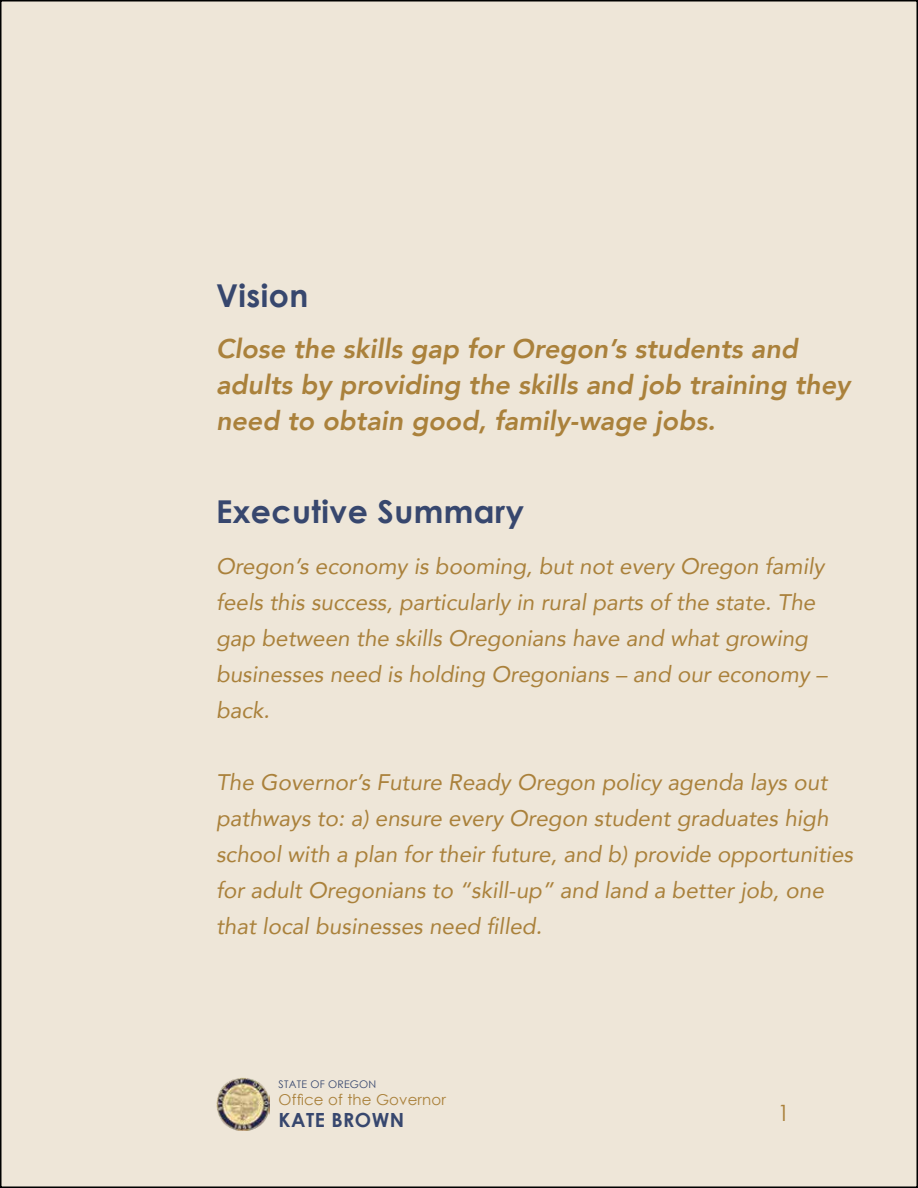
<style>
.page{position:relative;width:918px;height:1188px;background:#fff}
.page>*{position:absolute;margin:0;border:0;box-sizing:border-box;transform-origin:0 0}
.t1{font:700 31.5px "Century Gothic";letter-spacing:.015em;color:#37476e}
.t2{font:italic 800 27px/36px "Avenir";color:#aa813b}
.t3{font:italic 22.5px/36px "Avenir";color:#aa813b}
.t4{font:22.5px "Century Gothic";color:#aa813b}
.t5{font:700 19.5px "Century Gothic";letter-spacing:.025em;color:#37476e}
.t6{font:15px "Century Gothic";letter-spacing:.01em;color:#aa813b}
.t7{font:10.5px "Century Gothic";letter-spacing:.02em;color:#37476e}
</style>
<div class="page">
<div style="left:1px;top:1px;width:916px;height:1186px;background:#eee6d8"></div>
<img style="left:216px;top:1077px;width:54px;height:54px">
<h1 class="t1" style="left:216px;top:272px;width:94px">Vision</h1>
<p class="t2" style="left:216px;top:331px;width:636px">Close the skills gap for Oregon’s students and adults by providing the skills and job training they need to obtain good, family-wage jobs.</p>
<h1 class="t1" style="left:216px;top:488px;width:310px">Executive Summary</h1>
<p class="t3" style="left:216px;top:548px;width:613px">Oregon’s economy is booming, but not every Oregon family feels this success, particularly in rural parts of the state. The gap between the skills Oregonians have and what growing businesses need is holding Oregonians – and our economy – back.</p>
<p class="t3" style="left:216px;top:764px;width:639px">The Governor’s Future Ready Oregon policy agenda lays out pathways to: a) ensure every Oregon student graduates high school with a plan for their future, and b) provide opportunities for adult Oregonians to “skill-up” and land a better job, one that local businesses need filled.</p>
<p class="t7" style="left:279px;top:1077px;width:99px">STATE OF OREGON</p>
<p class="t5" style="left:279px;top:1106px;width:127px">KATE BROWN</p>
<p class="t6" style="left:279px;top:1089px;width:169px">Office of the Governor</p>
<p class="t4" style="left:778px;top:1097px;width:14px">1</p>
</div>
